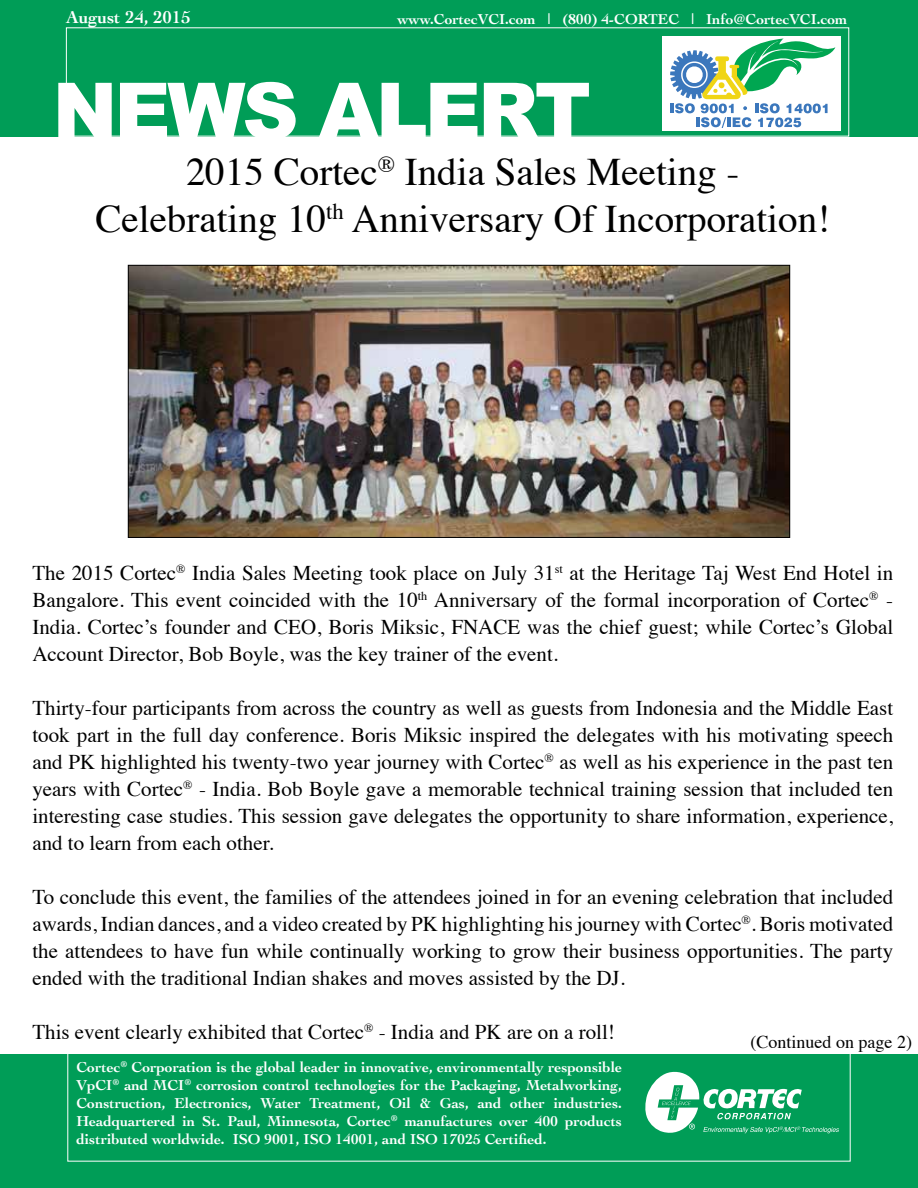
<style>
.page{position:relative;width:918px;height:1188px;background:#fff}
.page>*{position:absolute;margin:0;border:0;box-sizing:border-box;transform-origin:0 0}
.t1{font:900 78px "Arial";letter-spacing:-.04em;color:#fff}
.t2{font:39px/46.5px "Times";color:#000;text-align:center}
.t3{font:21px/27px "Times";color:#000;text-align:justify}
.t4{font:18px "Times";color:#000}
.t5{font:700 18px "Cochin";color:#fff}
.t6{font:700 15px/18px "Cochin";color:#fff;text-align:justify}
</style>
<div class="page">
<div style="left:0;top:0;width:918px;height:136px;background:#009d57"></div>
<div style="left:0;top:1054px;width:918px;height:134px;background:#009d57"></div>
<svg style="left:645px;top:1071px;width:194px;height:63px"></svg>
<div style="left:662px;top:36px;width:179px;height:94px;background:#fff"></div>
<svg style="left:670px;top:38px;width:165px;height:89px"></svg>
<div style="left:67px;top:1052px;width:784px;height:110px;border:1px solid #fff"></div>
<img style="left:130px;top:267px;width:658px;height:269px">
<div style="left:128px;top:265px;width:662px;height:273px;border:1px solid #000"></div>
<p class="t5" style="left:66px;top:5px;width:126px">August 24, 2015</p>
<p class="t6" style="left:398px;top:10px;width:451px">www.CortecVCI.com | (800) 4-CORTEC | Info@CortecVCI.com</p>
<h1 class="t1" style="left:52px;top:54px;width:540px">NEWS ALERT</h1>
<h2 class="t2" style="left:95px;top:146px;width:736px">2015 Cortec<sup>®</sup> India Sales Meeting -<br>Celebrating 10<sup>th</sup> Anniversary Of Incorporation!</h2>
<p class="t3" style="left:32px;top:558px;width:862px">The 2015 Cortec<sup>®</sup> India Sales Meeting took place on July 31<sup>st</sup> at the Heritage Taj West End Hotel in Bangalore. This event coincided with the 10<sup>th</sup> Anniversary of the formal incorporation of Cortec<sup>®</sup> - India. Cortec’s founder and CEO, Boris Miksic, FNACE was the chief guest; while Cortec’s Global Account Director, Bob Boyle, was the key trainer of the event.</p>
<p class="t3" style="left:32px;top:693px;width:862px">Thirty-four participants from across the country as well as guests from Indonesia and the Middle East took part in the full day conference. Boris Miksic inspired the delegates with his motivating speech and PK highlighted his twenty-two year journey with Cortec<sup>®</sup> as well as his experience in the past ten years with Cortec<sup>®</sup> - India. Bob Boyle gave a memorable technical training session that included ten interesting case studies. This session gave delegates the opportunity to share information, experience, and to learn from each other.</p>
<p class="t3" style="left:32px;top:882px;width:862px">To conclude this event, the families of the attendees joined in for an evening celebration that included awards, Indian dances, and a video created by PK highlighting his journey with Cortec<sup>®</sup>. Boris motivated the attendees to have fun while continually working to grow their business opportunities. The party ended with the traditional Indian shakes and moves assisted by the DJ.</p>
<p class="t3" style="left:32px;top:1017px;width:584px">This event clearly exhibited that Cortec<sup>®</sup> - India and PK are on a roll!</p>
<p class="t4" style="left:751px;top:1025px;width:163px">(Continued on page 2)</p>
<p class="t6" style="left:76px;top:1057px;width:547px">Cortec<sup>®</sup> Corporation is the global leader in innovative, environmentally responsible VpCI<sup>®</sup> and MCI<sup>®</sup> corrosion control technologies for the Packaging, Metalworking, Construction, Electronics, Water Treatment, Oil &amp; Gas, and other industries.<br>Headquartered in St. Paul, Minnesota, Cortec<sup>®</sup> manufactures over 400 products distributed worldwide. ISO 9001, ISO 14001, and ISO 17025 Certified.</p>
</div>
